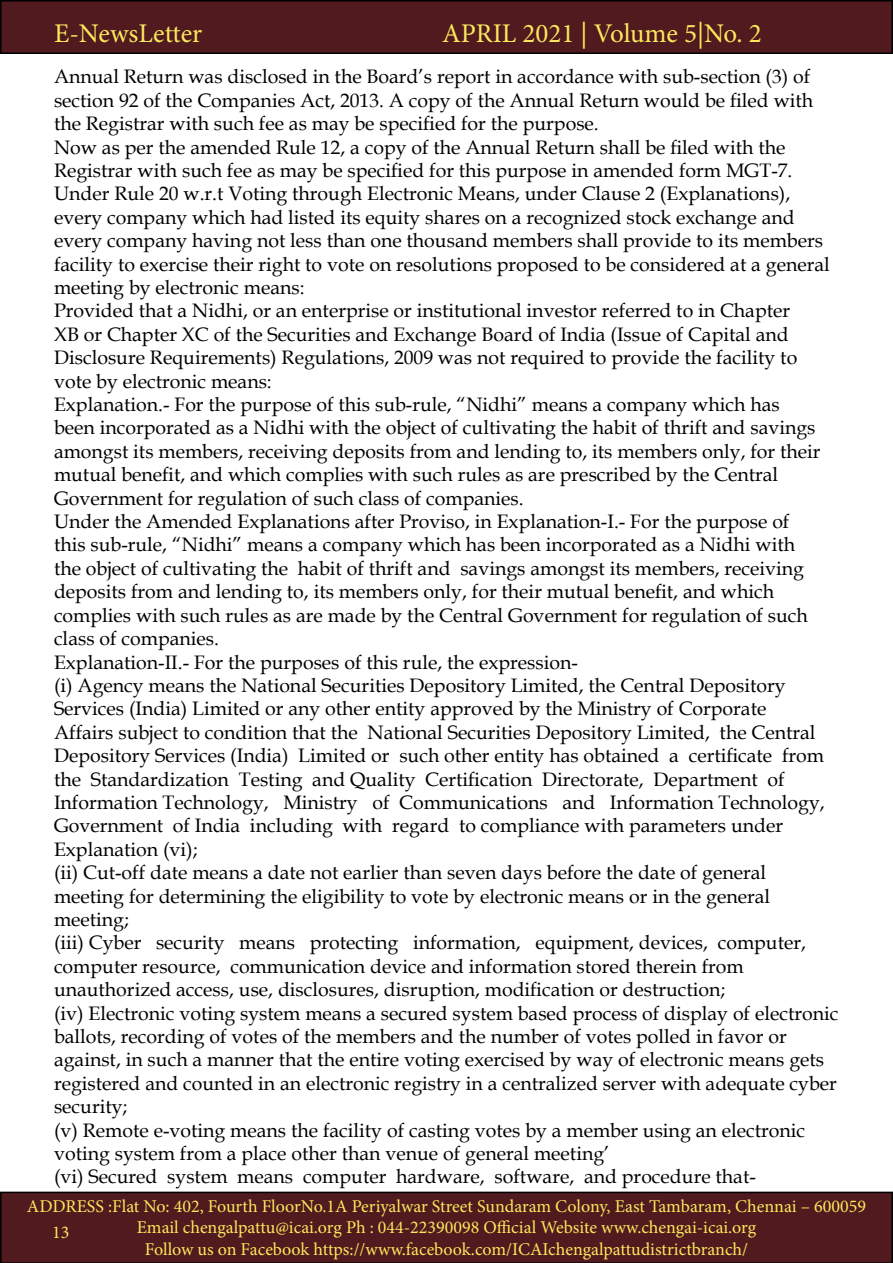
<style>
.page{position:relative;width:893px;height:1263px;background:#fff}
.page>*{position:absolute;margin:0;border:0;box-sizing:border-box;transform-origin:0 0}
.t1{font:27px "Minion Pro";color:#fce85d}
.t2{font:19.5px/23.4px "Book Antiqua";color:#000}
.t3{font:18px/21.6px "Minion Pro";color:#fce85d;text-align:center}
</style>
<div class="page">
<div style="left:1px;top:1px;width:891px;height:52px;background:#501a1e"></div>
<div style="left:0;top:0;width:893px;height:54px;border:2px solid #000"></div>
<div style="left:0;top:1191px;width:893px;height:72px;background:#501a1e"></div>
<h1 class="t1" style="left:54px;top:15px;width:150px">E-NewsLetter</h1>
<h1 class="t1" style="left:442px;top:15px;width:321px">APRIL 2021 | Volume 5|No. 2</h1>
<p class="t2" style="left:54px;top:65px;width:786px">Annual Return was disclosed in the Board’s report in accordance with sub-section (3) of section 92 of the Companies Act, 2013. A copy of the Annual Return would be filed with the Registrar with such fee as may be specified for the purpose.<br>Now as per the amended Rule 12, a copy of the Annual Return shall be filed with the Registrar with such fee as may be specified for this purpose in amended form MGT-7.<br>Under Rule 20 w.r.t Voting through Electronic Means, under Clause 2 (Explanations), every company which had listed its equity shares on a recognized stock exchange and every company having not less than one thousand members shall provide to its members facility to exercise their right to vote on resolutions proposed to be considered at a general meeting by electronic means:<br>Provided that a Nidhi, or an enterprise or institutional investor referred to in Chapter<br>XB or Chapter XC of the Securities and Exchange Board of India (Issue of Capital and Disclosure Requirements) Regulations, 2009 was not required to provide the facility to vote by electronic means:<br>Explanation.- For the purpose of this sub-rule, “Nidhi” means a company which has<br>been incorporated as a Nidhi with the object of cultivating the habit of thrift and savings amongst its members, receiving deposits from and lending to, its members only, for their mutual benefit, and which complies with such rules as are prescribed by the Central Government for regulation of such class of companies.<br>Under the Amended Explanations after Proviso, in Explanation-I.- For the purpose of<br>this sub-rule, “Nidhi” means a company which has been incorporated as a Nidhi with<br>the object of cultivating the habit of thrift and savings amongst its members, receiving deposits from and lending to, its members only, for their mutual benefit, and which complies with such rules as are made by the Central Government for regulation of such class of companies.<br>Explanation-II.- For the purposes of this rule, the expression-<br>(i) Agency means the National Securities Depository Limited, the Central Depository Services (India) Limited or any other entity approved by the Ministry of Corporate<br>Affairs subject to condition that the National Securities Depository Limited, the Central Depository Services (India) Limited or such other entity has obtained a certificate from the Standardization Testing and Quality Certification Directorate, Department of Information Technology, Ministry of Communications and Information Technology, Government of India including with regard to compliance with parameters under Explanation (vi);<br>(ii) Cut-off date means a date not earlier than seven days before the date of general meeting for determining the eligibility to vote by electronic means or in the general meeting;<br>(iii) Cyber security means protecting information, equipment, devices, computer, computer resource, communication device and information stored therein from unauthorized access, use, disclosures, disruption, modification or destruction;<br>(iv) Electronic voting system means a secured system based process of display of electronic ballots, recording of votes of the members and the number of votes polled in favor or against, in such a manner that the entire voting exercised by way of electronic means gets registered and counted in an electronic registry in a centralized server with adequate cyber security;<br>(v) Remote e-voting means the facility of casting votes by a member using an electronic voting system from a place other than venue of general meeting’<br>(vi) Secured system means computer hardware, software, and procedure that-</p>
<p class="t3" style="left:27px;top:1195px;width:840px">ADDRESS :Flat No: 402, Fourth FloorNo.1A Periyalwar Street Sundaram Colony, East Tambaram, Chennai – 600059<br>Email chengalpattu@icai.org Ph : 044-22390098 Official Website www.chengai-icai.org<br>Follow us on Facebook https://www.facebook.com/ICAIchengalpattudistrictbranch/</p>
<p class="t3" style="left:52px;top:1221px;width:19px">13</p>
</div>
